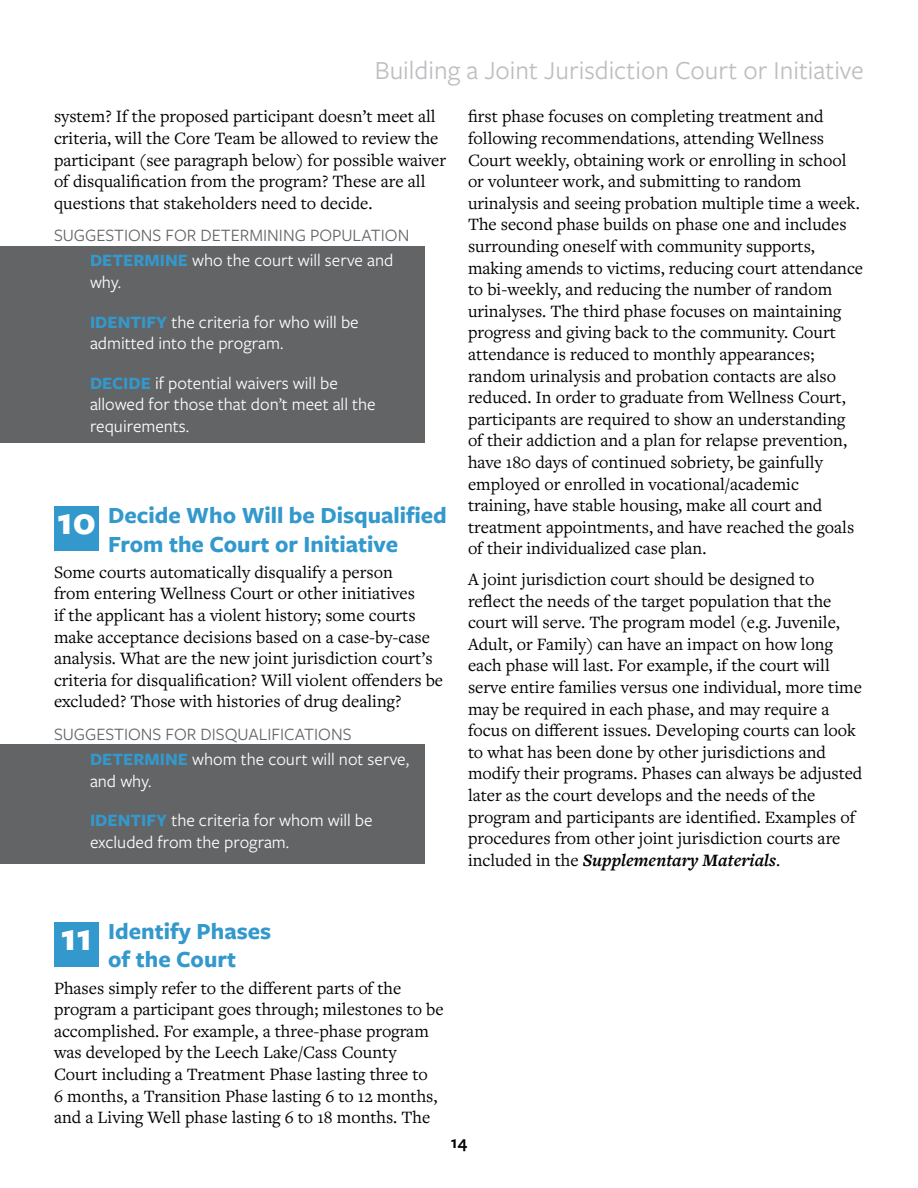
<style>
.page{position:relative;width:918px;height:1188px;background:#fff}
.page>*{position:absolute;margin:0;border:0;box-sizing:border-box;transform-origin:0 0}
.t1{font:700 40.5px "Freight Sans Pro";color:#fff}
.t2{font:27px "Freight Sans Pro";color:#bcbec0}
.t3{font:700 24px/28.8px "Freight Sans Pro";color:#39c}
.t4{font:18px/21.6px "Freight Text Pro";color:#000}
.t5{font:18px/21.6px "Freight Sans Pro";color:#fff}
.t6{font:18px "Freight Sans Pro";color:#636466}
.t7{font:600 18px "Freight Sans Pro";color:#000}
.s1{font-weight:700;color:#39c}
.s2{font-weight:700;font-style:italic}
</style>
<div class="page">
<div style="left:0;top:745px;width:425px;height:119px;background:#636466"></div>
<div style="left:0;top:246px;width:425px;height:197px;background:#636466"></div>
<div style="left:54px;top:506px;width:45px;height:45px;background:#39c"></div>
<div style="left:54px;top:922px;width:45px;height:45px;background:#39c"></div>
<h2 class="t2" style="left:375px;top:52px;width:491px">Building a Joint Jurisdiction Court or Initiative</h2>
<p class="t4" style="left:54px;top:105px;width:394px">system? If the proposed participant doesn’t meet all criteria, will the Core Team be allowed to review the participant (see paragraph below) for possible waiver of disqualification from the program? These are all questions that stakeholders need to decide.</p>
<p class="t6" style="left:54px;top:223px;width:357px">SUGGESTIONS FOR DETERMINING POPULATION</p>
<p class="t5" style="left:90px;top:249px;width:305px"><span class="s1">DETERMINE</span> who the court will serve and why.</p>
<p class="t5" style="left:90px;top:310px;width:270px"><span class="s1">IDENTIFY</span> the criteria for who will be admitted into the program.</p>
<p class="t5" style="left:90px;top:371px;width:287px"><span class="s1">DECIDE</span> if potential waivers will be allowed for those that don’t meet all the requirements.</p>
<h3 class="t3" style="left:108px;top:500px;width:340px">Decide Who Will be Disqualified<br>From the Court or Initiative</h3>
<p class="t4" style="left:54px;top:561px;width:391px">Some courts automatically disqualify a person<br>from entering Wellness Court or other initiatives<br>if the applicant has a violent history; some courts make acceptance decisions based on a case-by-case analysis. What are the new joint jurisdiction court’s criteria for disqualification? Will violent offenders be excluded? Those with histories of drug dealing?</p>
<h1 class="t1" style="left:57px;top:493px;width:40px">10</h1>
<p class="t6" style="left:54px;top:722px;width:299px">SUGGESTIONS FOR DISQUALIFICATIONS</p>
<p class="t5" style="left:90px;top:748px;width:321px"><span class="s1">DETERMINE</span> whom the court will not serve, and why.</p>
<p class="t5" style="left:90px;top:809px;width:284px"><span class="s1">IDENTIFY</span> the criteria for whom will be excluded from the program.</p>
<h3 class="t3" style="left:108px;top:916px;width:165px">Identify Phases of the Court</h3>
<p class="t4" style="left:54px;top:976px;width:391px">Phases simply refer to the different parts of the program a participant goes through; milestones to be accomplished. For example, a three-phase program was developed by the Leech Lake/Cass County Court including a Treatment Phase lasting three to<br>6 months, a Transition Phase lasting 6 to 12 months, and a Living Well phase lasting 6 to 18 months. The</p>
<h1 class="t1" style="left:61px;top:909px;width:33px">11</h1>
<p class="t4" style="left:468px;top:105px;width:397px">first phase focuses on completing treatment and following recommendations, attending Wellness Court weekly, obtaining work or enrolling in school or volunteer work, and submitting to random urinalysis and seeing probation multiple time a week.<br>The second phase builds on phase one and includes surrounding oneself with community supports, making amends to victims, reducing court attendance to bi-weekly, and reducing the number of random urinalyses. The third phase focuses on maintaining progress and giving back to the community. Court attendance is reduced to monthly appearances; random urinalysis and probation contacts are also reduced. In order to graduate from Wellness Court, participants are required to show an understanding of their addiction and a plan for relapse prevention, have 180 days of continued sobriety, be gainfully employed or enrolled in vocational/academic training, have stable housing, make all court and treatment appointments, and have reached the goals of their individualized case plan.</p>
<p class="t4" style="left:468px;top:568px;width:396px">A joint jurisdiction court should be designed to reflect the needs of the target population that the court will serve. The program model (e.g. Juvenile, Adult, or Family) can have an impact on how long each phase will last. For example, if the court will serve entire families versus one individual, more time may be required in each phase, and may require a focus on different issues. Developing courts can look to what has been done by other jurisdictions and modify their programs. Phases can always be adjusted later as the court develops and the needs of the program and participants are identified. Examples of procedures from other joint jurisdiction courts are included in the <span class="s2">Supplementary Materials</span>.</p>
<p class="t7" style="left:451px;top:1130px;width:18px">14</p>
</div>
